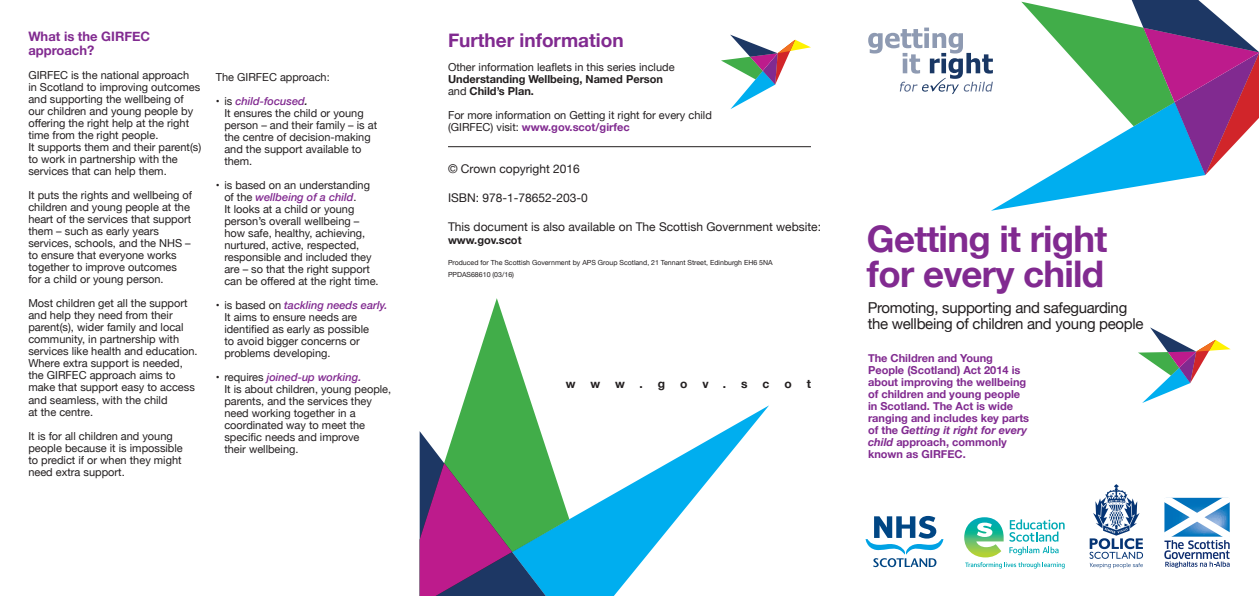
<style>
.page{position:relative;width:1259px;height:596px;background:#fff}
.page>*{position:absolute;margin:0;border:0;box-sizing:border-box;transform-origin:0 0}
.t1{font:700 36.6px "Helvetica Neue";letter-spacing:-.02em;color:#812a90}
.t2{font:700 19px "Helvetica Neue";color:#812a90}
.t3{font:15px/16px "Helvetica Neue";letter-spacing:-.02em;color:#231f20}
.t4{font:700 13px/14px "Helvetica Neue";color:#812a90}
.t5{font:12px "Helvetica Neue";color:#231f20}
.t6{font:700 12px "Helvetica Neue";color:#231f20}
.t7{font:11px/12px "Helvetica Neue";color:#231f20}
.t8{font:700 11px/12px "Helvetica Neue";color:#812a90}
.t9{font:italic 500 11px "Helvetica Neue";color:#812a90}
.t10{font:700 11px "Helvetica Neue";color:#231f20}
.t11{font:7px "Helvetica Neue";color:#231f20}
.s1{font-weight:400;font-style:normal;color:#231f20}
.s2{color:#231f20}
.s3{font-weight:500;font-style:italic;color:#812a90}
.s4{font-weight:400}
.s5{font-weight:400;color:#231f20}
.s6{font-style:italic}
</style>
<div class="page">
<hr style="left:448px;top:146px;width:363px;height:1px;background:#231f20">
<svg style="left:721px;top:35px;width:90px;height:74px"></svg>
<img style="left:870px;top:32px;width:13px;height:21px">
<img style="left:885px;top:28px;width:78px;height:25px">
<img style="left:902px;top:53px;width:89px;height:26px">
<img style="left:899px;top:82px;width:92px;height:10px">
<img style="left:930px;top:78px;width:16px;height:14px">
<svg style="left:991px;top:0;width:268px;height:211px"></svg>
<svg style="left:1138px;top:327px;width:92px;height:76px"></svg>
<svg style="left:865px;top:515px;width:78px;height:51px"></svg>
<svg style="left:964px;top:517px;width:100px;height:51px"></svg>
<svg style="left:1089px;top:484px;width:54px;height:84px"></svg>
<svg style="left:1164px;top:497px;width:66px;height:70px"></svg>
<svg style="left:454px;top:298px;width:78px;height:133px;fill:#41ad49"></svg>
<svg style="left:512px;top:405px;width:257px;height:190px"></svg>
<svg style="left:420px;top:431px;width:159px;height:164px;background:#657e85"></svg>
<p class="t4" style="left:28px;top:30px;width:123px">What is the GIRFEC approach?</p>
<p class="t7" style="left:28px;top:70px;width:174px">GIRFEC is the national approach<br>in Scotland to improving outcomes and supporting the wellbeing of our children and young people by offering the right help at the right time from the right people.<br>It supports them and their parent(s) to work in partnership with the services that can help them.</p>
<p class="t7" style="left:28px;top:190px;width:165px">It puts the rights and wellbeing of children and young people at the heart of the services that support them – such as early years services, schools, and the NHS – to ensure that everyone works together to improve outcomes for a child or young person.</p>
<p class="t7" style="left:28px;top:298px;width:171px">Most children get all the support and help they need from their parent(s), wider family and local community, in partnership with services like health and education.<br>Where extra support is needed, the GIRFEC approach aims to make that support easy to access and seamless, with the child<br>at the centre.</p>
<p class="t7" style="left:28px;top:430px;width:156px">It is for all children and young people because it is impossible to predict if or when they might need extra support.</p>
<p class="t7" style="left:216px;top:71px;width:115px">The GIRFEC approach:</p>
<p class="t9" style="left:216px;top:91px;width:94px"><span class="s1">• is</span> child-focused<span class="s2">.</span></p>
<p class="t7" style="left:224px;top:107px;width:154px">It ensures the child or young person – and their family – is at the centre of decision-making and the support available to them.</p>
<p class="t7" style="left:216px;top:179px;width:156px;text-align:center">• is based on an understanding of the <span class="s3">wellbeing of a child</span>.</p>
<p class="t7" style="left:224px;top:203px;width:156px">It looks at a child or young person’s overall wellbeing – how safe, healthy, achieving, nurtured, active, respected, responsible and included they are – so that the right support can be offered at the right time.</p>
<p class="t9" style="left:216px;top:295px;width:173px"><span class="s1">• is based on</span> tackling needs early.</p>
<p class="t7" style="left:224px;top:311px;width:146px">It aims to ensure needs are identified as early as possible to avoid bigger concerns or problems developing.</p>
<p class="t9" style="left:216px;top:367px;width:147px"><span class="s1">• requires</span> joined-up working.</p>
<p class="t7" style="left:224px;top:383px;width:168px">It is about children, young people, parents, and the services they need working together in a coordinated way to meet the specific needs and improve<br>their wellbeing.</p>
<p class="t2" style="left:448px;top:25px;width:177px">Further information</p>
<p class="t7" style="left:448px;top:62px;width:228px">Other information leaflets in this series include</p>
<p class="t10" style="left:448px;top:70px;width:217px">Understanding Wellbeing, Named Person</p>
<p class="t10" style="left:448px;top:82px;width:87px"><span class="s4">and</span> Child’s Plan.</p>
<p class="t7" style="left:448px;top:110px;width:265px">For more information on Getting it right for every child</p>
<p class="t8" style="left:448px;top:121px;width:183px"><span class="s5">(GIRFEC) visit:</span> www.gov.scot/girfec</p>
<p class="t5" style="left:448px;top:160px;width:133px">© Crown copyright 2016</p>
<p class="t5" style="left:448px;top:189px;width:141px">ISBN: 978-1-78652-203-0</p>
<p class="t5" style="left:448px;top:217px;width:374px">This document is also available on The Scottish Government website:</p>
<p class="t10" style="left:448px;top:231px;width:75px">www.gov.scot</p>
<p class="t11" style="left:448px;top:258px;width:326px">Produced for The Scottish Government by APS Group Scotland, 21 Tennant Street, Edinburgh EH6 5NA</p>
<p class="t11" style="left:448px;top:270px;width:68px">PPDAS68610 (03/16)</p>
<p class="t6" style="left:566px;top:374px;width:11px">w</p>
<p class="t6" style="left:590px;top:374px;width:11px">w</p>
<p class="t6" style="left:615px;top:374px;width:51px">w.g</p>
<p class="t6" style="left:680px;top:374px;width:9px">o</p>
<p class="t6" style="left:702px;top:374px;width:47px">v.s</p>
<p class="t6" style="left:762px;top:374px;width:8px">c</p>
<p class="t6" style="left:784px;top:374px;width:28px">o t</p>
<p class="t1" style="left:867px;top:210px;width:242px">Getting it right</p>
<p class="t1" style="left:867px;top:245px;width:239px">for every child</p>
<p class="t3" style="left:867px;top:301px;width:277px">Promoting, supporting and safeguarding the wellbeing of children and young people</p>
<p class="t8" style="left:868px;top:352px;width:163px">The Children and Young<br>People (Scotland) Act 2014 is about improving the wellbeing of children and young people in Scotland. The Act is wide ranging and includes key parts of the <span class="s6">Getting it right for every child</span> approach, commonly known as GIRFEC.</p>
</div>
